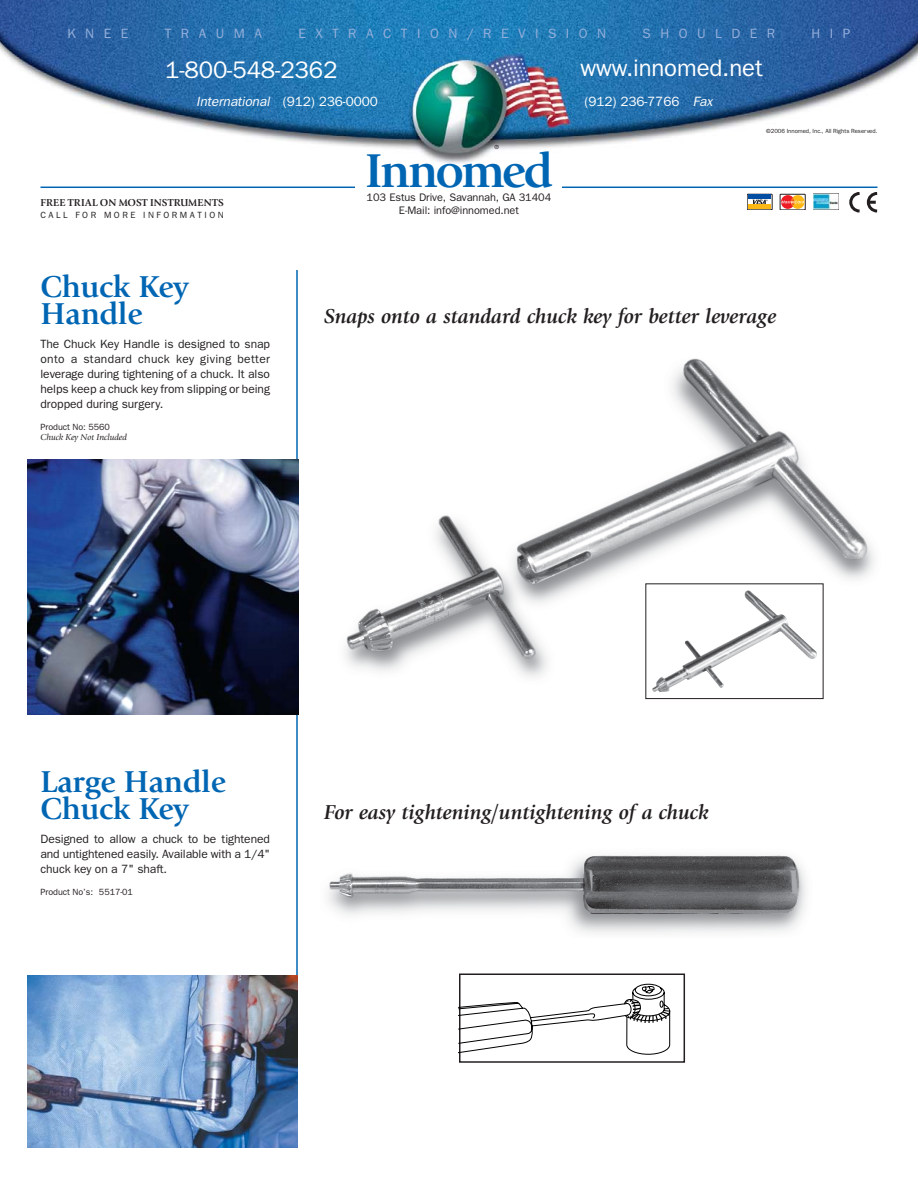
<style>
.page{position:relative;width:918px;height:1188px;background:#fff}
.page>*{position:absolute;margin:0;border:0;box-sizing:border-box;transform-origin:0 0}
.t1{font:700 49.5px "Giovanni";letter-spacing:-.055em;color:#0066b3}
.t2{font:700 31.5px/27px "Giovanni";letter-spacing:-.01em;color:#0066b3}
.t3{font:24px "Franklin Gothic";letter-spacing:-.005em;color:#fff}
.t4{font:italic 700 21px "Giovanni";color:#231f20}
.t5{font:13.5px "Franklin Gothic";letter-spacing:.7em;color:#96afdb}
.t6{font:italic 13.5px "Franklin Gothic";letter-spacing:-.005em;color:#fff}
.t7{font:13.5px "Franklin Gothic";letter-spacing:-.005em;color:#fff}
.t8{font:12px/15px "Franklin Gothic";letter-spacing:-.005em;color:#231f20;text-align:justify}
.t9{font:10.95px/13.5px "Franklin Gothic";letter-spacing:-.005em;color:#231f20;text-align:center}
.t10{font:700 10.5px "Giovanni";letter-spacing:.015em;color:#231f20}
.t11{font:9px "Franklin Gothic";letter-spacing:.01em;color:#231f20}
.t12{font:9px "Franklin Gothic";letter-spacing:.28em;color:#231f20}
.t13{font:italic 9px "Giovanni";letter-spacing:-.005em;color:#231f20}
.t14{font:6px "Franklin Gothic";letter-spacing:-.005em;color:#231f20}
.s1{font-style:normal}
.s2{font-style:italic}
</style>
<div class="page">
<hr style="left:40px;top:187px;width:838px;height:1px;background:#0066b3">
<div style="left:356px;top:183px;width:206px;height:10px;background:#fff"></div>
<img style="left:0;top:0;width:918px;height:163px">
<svg style="left:747px;top:194px;width:25px;height:16px"></svg>
<hr style="left:748px;top:195px;width:23px;height:4px;background:#034ea2">
<svg style="left:780px;top:194px;width:25px;height:16px"></svg>
<svg style="left:849px;top:192px;width:28px;height:21px"></svg>
<hr style="left:296px;top:270px;width:2px;height:878px;background:#0066b3">
<img style="left:813px;top:194px;width:25px;height:16px">
<img style="left:345px;top:358px;width:529px;height:319px">
<img style="left:327px;top:855px;width:479px;height:78px">
<div style="left:646px;top:584px;width:177px;height:115px;background:#fff"></div>
<div style="left:645px;top:583px;width:179px;height:116px;border:1px solid #231f20"></div>
<img style="left:652px;top:590px;width:165px;height:102px">
<div style="left:459px;top:974px;width:226px;height:89px;border:2px solid #231f20"></div>
<svg style="left:458px;top:984px;width:212px;height:71px"></svg>
<img style="left:28px;top:459px;width:270px;height:256px">
<img style="left:28px;top:975px;width:270px;height:173px">
<p class="t5" style="left:68px;top:29px;width:62px">KNEE</p>
<p class="t5" style="left:165px;top:29px;width:99px">TRAUMA</p>
<p class="t5" style="left:298px;top:29px;width:309px">EXTRACTION/REVISION</p>
<p class="t5" style="left:643px;top:29px;width:134px">SHOULDER</p>
<p class="t5" style="left:812px;top:29px;width:40px">HIP</p>
<h3 class="t3" style="left:165px;top:62px;width:174px">1-800-548-2362</h3>
<h3 class="t3" style="left:581px;top:60px;width:184px">www.innomed.net</h3>
<p class="t6" style="left:196px;top:97px;width:183px">International <span class="s1">(912) 236-0000</span></p>
<p class="t7" style="left:584px;top:97px;width:129px">(912) 236-7766 <span class="s2">Fax</span></p>
<p class="t10" style="left:40px;top:198px;width:185px">FREE TRIAL ON MOST INSTRUMENTS</p>
<p class="t12" style="left:40px;top:212px;width:185px">CALL FOR MORE INFORMATION</p>
<p class="t14" style="left:494px;top:145px;width:6px">®</p>
<h1 class="t1" style="left:365px;top:152px;width:189px">Innomed</h1>
<p class="t9" style="left:367px;top:191px;width:186px">103 Estus Drive, Savannah, GA 31404<br>E-Mail: info@innomed.net</p>
<p class="t14" style="left:766px;top:129px;width:113px">©2006 Innomed, Inc., All Rights Reserved.</p>
<h2 class="t2" style="left:40px;top:276px;width:149px">Chuck Key<br>Handle</h2>
<p class="t8" style="left:40px;top:337px;width:231px">The Chuck Key Handle is designed to snap onto a standard chuck key giving better leverage during tightening of a chuck. It also helps keep a chuck key from slipping or being dropped during surgery.</p>
<p class="t11" style="left:40px;top:423px;width:71px">Product No: 5560</p>
<p class="t13" style="left:40px;top:433px;width:88px">Chuck Key Not Included</p>
<h3 class="t4" style="left:324px;top:307px;width:454px">Snaps onto a standard chuck key for better leverage</h3>
<h2 class="t2" style="left:40px;top:771px;width:187px">Large Handle<br>Chuck Key</h2>
<p class="t8" style="left:40px;top:832px;width:231px">Designed to allow a chuck to be tightened and untightened easily. Available with a 1/4" chuck key on a 7" shaft.</p>
<p class="t11" style="left:40px;top:888px;width:94px">Product No’s: 5517-01</p>
<h3 class="t4" style="left:324px;top:804px;width:386px">For easy tightening/untightening of a chuck</h3>
</div>
